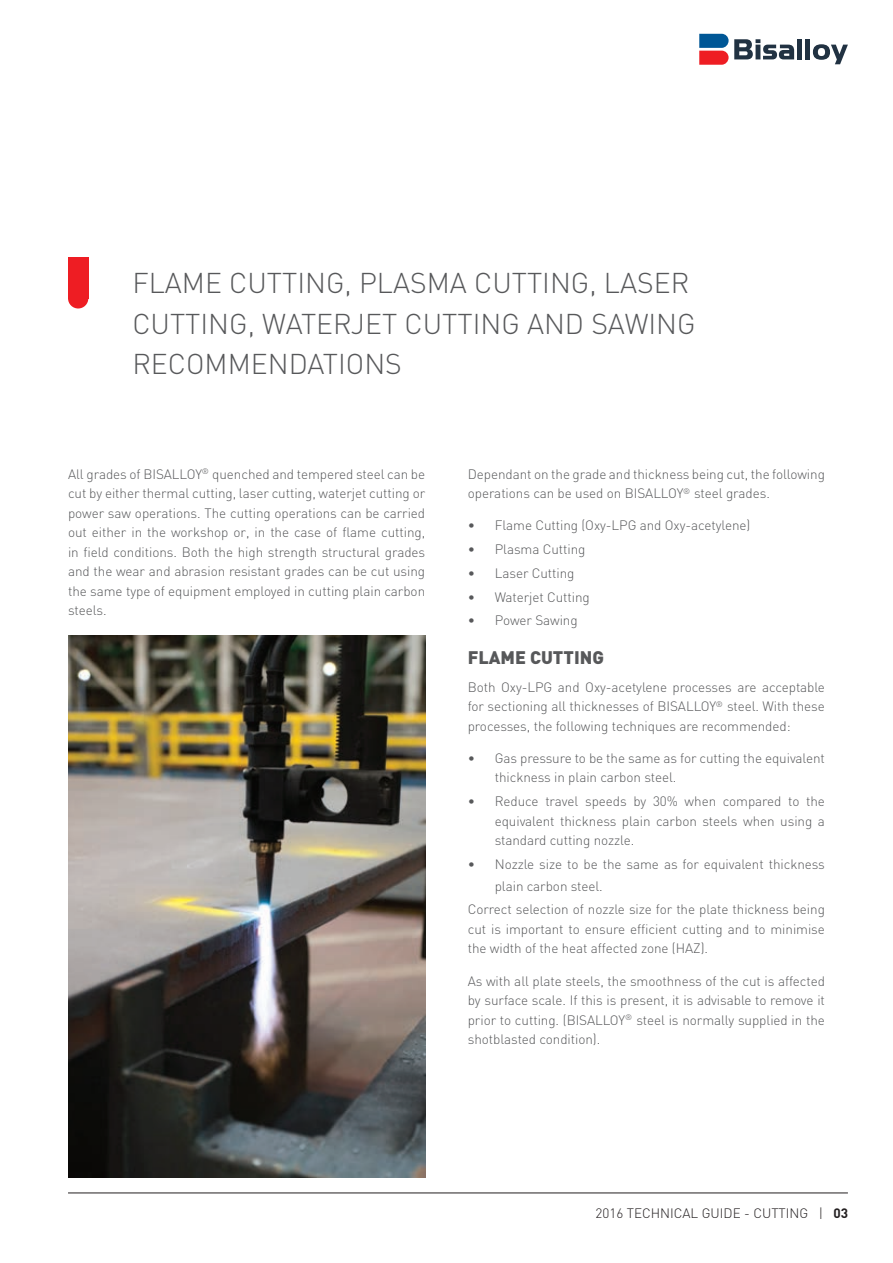
<style>
.page{position:relative;width:893px;height:1263px;background:#fff}
.page>*{position:absolute;margin:0;border:0;box-sizing:border-box;transform-origin:0 0}
.t1{font:300 28.35px/40px "DIN";color:#57585a}
.t2{font:900 18px "DIN";color:#57585a}
.t3{font:300 13.5px/19.5px "DIN";letter-spacing:-.005em;color:#57585a;text-align:justify}
.t4{font:300 13.5px "DIN";color:#231f20}
.s1{font-weight:700}
</style>
<div class="page">
<hr style="left:68px;top:1193px;width:780px;height:1px;background:#231f20">
<div style="left:797px;top:39px;width:5px;height:20px;background:#213242"></div>
<div style="left:805px;top:39px;width:5px;height:20px;background:#213242"></div>
<svg style="left:813px;top:44px;width:35px;height:20px"></svg>
<svg style="left:699px;top:34px;width:95px;height:31px"></svg>
<div style="left:68px;top:288px;width:20px;height:20px;background:#ee1d23;border-radius:50%"></div>
<div style="left:68px;top:257px;width:20px;height:41px;background:#ee1d23"></div>
<img style="left:68px;top:636px;width:357px;height:542px">
<h1 class="t1" style="left:132px;top:263px;width:565px">FLAME CUTTING, PLASMA CUTTING, LASER<br>CUTTING, WATERJET CUTTING AND SAWING<br>RECOMMENDATIONS</h1>
<p class="t3" style="left:68px;top:464px;width:359px">All grades of BISALLOY<sup>®</sup> quenched and tempered steel can be cut by either thermal cutting, laser cutting, waterjet cutting or power saw operations. The cutting operations can be carried out either in the workshop or, in the case of flame cutting, in field conditions. Both the high strength structural grades and the wear and abrasion resistant grades can be cut using the same type of equipment employed in cutting plain carbon steels.</p>
<p class="t3" style="left:468px;top:464px;width:359px">Dependant on the grade and thickness being cut, the following operations can be used on BISALLOY<sup>®</sup> steel grades.</p>
<p class="t3" style="left:468px;top:516px;width:284px">• Flame Cutting (Oxy-LPG and Oxy-acetylene)</p>
<p class="t3" style="left:468px;top:539px;width:119px">• Plasma Cutting</p>
<p class="t3" style="left:468px;top:563px;width:108px">• Laser Cutting</p>
<p class="t3" style="left:468px;top:587px;width:124px">• Waterjet Cutting</p>
<p class="t3" style="left:468px;top:611px;width:111px">• Power Sawing</p>
<h2 class="t2" style="left:468px;top:645px;width:138px">FLAME CUTTING</h2>
<p class="t3" style="left:468px;top:677px;width:359px">Both Oxy-LPG and Oxy-acetylene processes are acceptable for sectioning all thicknesses of BISALLOY<sup>®</sup> steel. With these processes, the following techniques are recommended:</p>
<p class="t3" style="left:495px;top:748px;width:332px;text-indent:-27px">• Gas pressure to be the same as for cutting the equivalent thickness in plain carbon steel.</p>
<p class="t3" style="left:495px;top:791px;width:332px;text-indent:-27px">• Reduce travel speeds by 30% when compared to the equivalent thickness plain carbon steels when using a standard cutting nozzle.</p>
<p class="t3" style="left:495px;top:853px;width:332px;line-height:21.6px;text-indent:-27px">• Nozzle size to be the same as for equivalent thickness plain carbon steel.</p>
<p class="t3" style="left:468px;top:899px;width:359px">Correct selection of nozzle size for the plate thickness being cut is important to ensure efficient cutting and to minimise the width of the heat affected zone (HAZ).</p>
<p class="t3" style="left:468px;top:971px;width:359px">As with all plate steels, the smoothness of the cut is affected by surface scale. If this is present, it is advisable to remove it prior to cutting. (BISALLOY<sup>®</sup> steel is normally supplied in the shotblasted condition).</p>
<p class="t4" style="left:595px;top:1205px;width:254px">2016 TECHNICAL GUIDE - CUTTING | <span class="s1">03</span></p>
</div>
